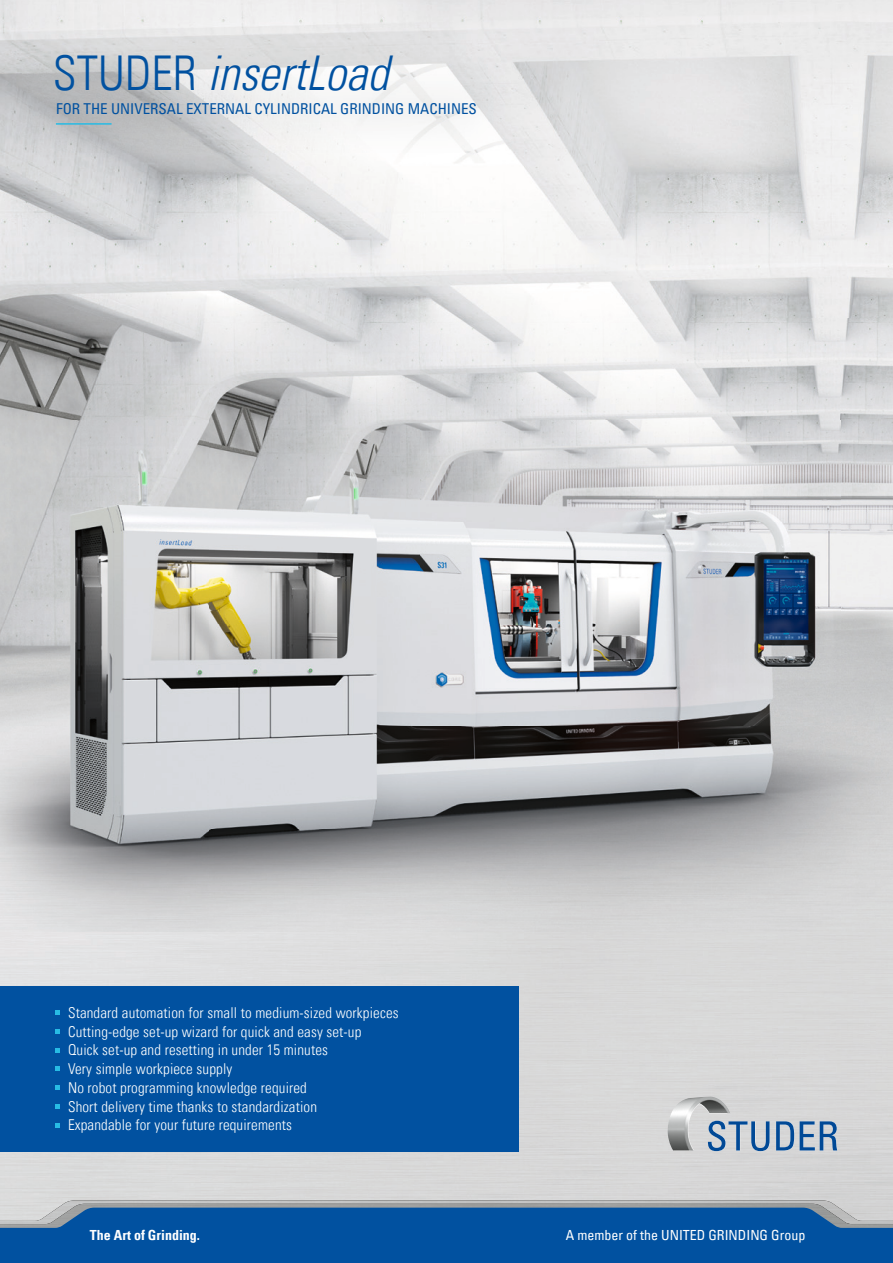
<style>
.page{position:relative;width:893px;height:1263px;background:#fff}
.page>*{position:absolute;margin:0;border:0;box-sizing:border-box;transform-origin:0 0}
.t1{font:48px "Univers Com 47 Light Cond Obl";color:#0151a0}
.t2{font:15px/18.8px "Univers Com 47 Light Cond";letter-spacing:.01em;color:#fff}
.t3{font:condensed 15px "Univers Com 57";color:#0151a0}
.t4{font:condensed 13.95px "Univers Com 57";color:#fff}
.t5{font:13.95px "Univers Com 67 Bold Cond";color:#fff}
.s1{font-family:"Univers Com 47 Light Cond"}
</style>
<div class="page">
<img style="left:0;top:0;width:893px;height:1200px">
<img style="left:0;top:1200px;width:893px;height:4px">
<img style="left:0;top:1204px;width:893px;height:3px">
<svg style="left:0;top:1207px;width:893px;height:56px;background:#0d58a1"></svg>
<svg style="left:668px;top:1097px;width:102px;height:54px;background:#b0bdcb"></svg>
<svg style="left:776px;top:1121px;width:18px;height:29px"></svg>
<svg style="left:800px;top:1121px;width:37px;height:29px"></svg>
<img style="left:667px;top:1096px;width:63px;height:54px">
<div style="left:0;top:986px;width:519px;height:165px;background:#0151a0"></div>
<svg style="left:55px;top:1010px;width:5px;height:5px"></svg>
<svg style="left:55px;top:1029px;width:5px;height:4px"></svg>
<svg style="left:55px;top:1048px;width:5px;height:4px"></svg>
<svg style="left:55px;top:1066px;width:5px;height:5px"></svg>
<svg style="left:55px;top:1085px;width:5px;height:5px"></svg>
<svg style="left:55px;top:1104px;width:5px;height:4px"></svg>
<svg style="left:55px;top:1123px;width:5px;height:4px"></svg>
<img style="left:22px;top:65px;width:489px;height:88px">
<hr style="left:56px;top:123px;width:56px;height:2px;background:#27bbe4">
<img style="left:0;top:318px;width:893px;height:613px">
<h1 class="t1" style="left:53px;top:45px;width:337px"><span class="s1">STUDER</span> insertLoad</h1>
<p class="t3" style="left:56px;top:99px;width:422px">FOR THE UNIVERSAL EXTERNAL CYLINDRICAL GRINDING MACHINES</p>
<p class="t2" style="left:68px;top:1003px;width:332px">Standard automation for small to medium-sized workpieces Cutting-edge set-up wizard for quick and easy set-up<br>Quick set-up and resetting in under 15 minutes<br>Very simple workpiece supply<br>No robot programming knowledge required<br>Short delivery time thanks to standardization<br>Expandable for your future requirements</p>
<p class="t5" style="left:90px;top:1226px;width:112px">The Art of Grinding.</p>
<p class="t4" style="left:566px;top:1226px;width:241px">A member of the UNITED GRINDING Group</p>
</div>
